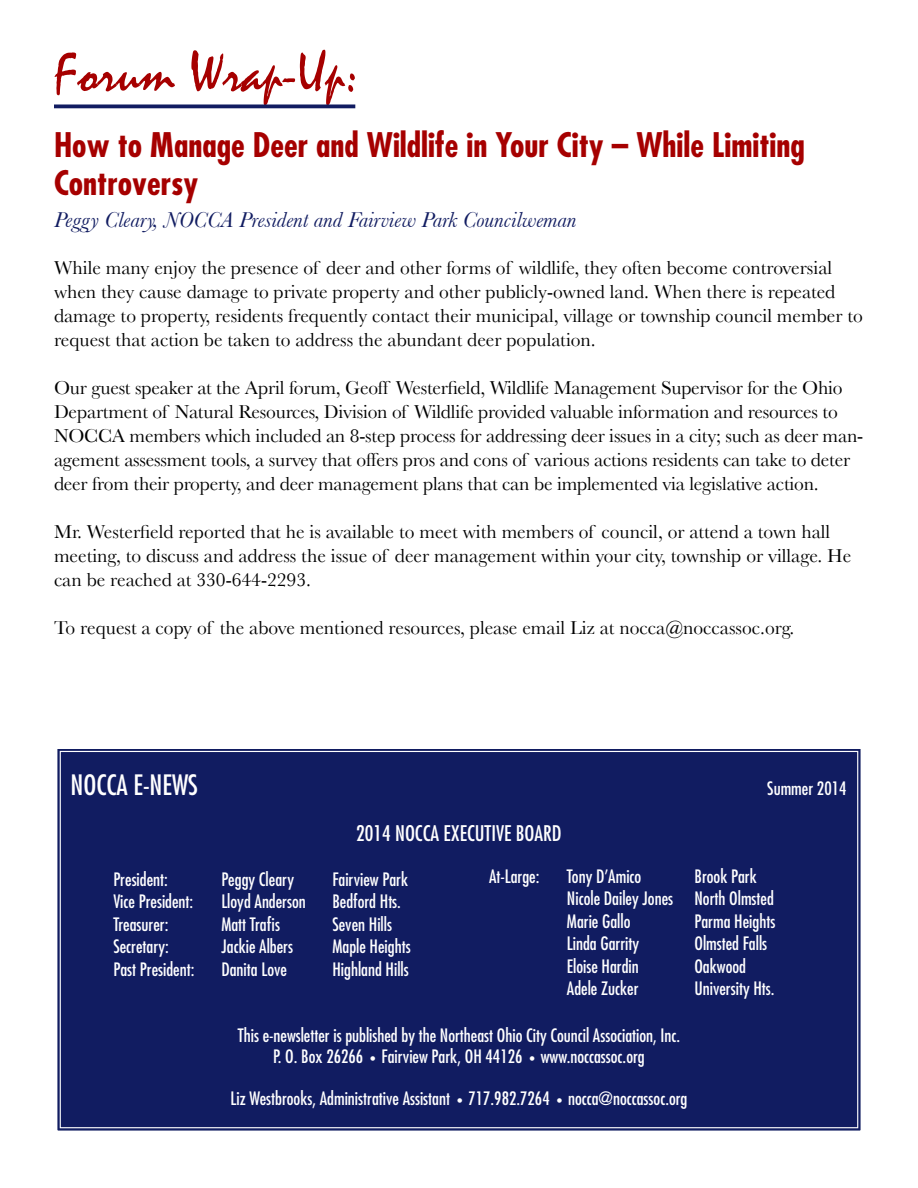
<style>
.page{position:relative;width:918px;height:1188px;background:#fff}
.page>*{position:absolute;margin:0;border:0;box-sizing:border-box;transform-origin:0 0}
.t1{font:57px "Mistral";color:#a60000}
.t2{font:700 condensed 33px/37.5px "Futura";color:#a60000}
.t3{font:condensed 27.3px "Futura";color:#fff}
.t4{font:italic 22.5px "Baskerville";color:#111c61}
.t5{font:condensed 21px "Futura";color:#fff}
.t6{font:19.5px/24px "Baskerville";color:#000}
.t7{font:condensed 18px/22.5px "Futura";color:#fff;text-align:center}
.s1{color:#111c61}
.s2{font-size:12px}
</style>
<div class="page">
<div style="left:57px;top:749px;width:804px;height:382px;background:#111c61"></div>
<svg style="left:54px;top:104px;width:301px;height:4px"></svg>
<h1 class="t1" style="left:54px;top:42px;width:305px">Forum Wrap-Up:</h1>
<h2 class="t2" style="left:54px;top:126px;width:752px">How to Manage Deer and Wildlife in Your City – While Limiting<br>Controversy</h2>
<p class="t4" style="left:54px;top:207px;width:524px">Peggy Cleary, NOCCA President and Fairview Park Councilweman</p>
<p class="t6" style="left:54px;top:255px;width:810px">While many enjoy the presence of deer and other forms of wildlife, they often become controversial when they cause damage to private property and other publicly-owned land. When there is repeated damage to property, residents frequently contact their municipal, village or township council member to request that action be taken to address the abundant deer population.</p>
<p class="t6" style="left:54px;top:375px;width:811px">Our guest speaker at the April forum, Geoff Westerfield, Wildlife Management Supervisor for the Ohio Department of Natural Resources, Division of Wildlife provided valuable information and resources to NOCCA members which included an 8-step process for addressing deer issues in a city; such as deer man&shy;agement assessment tools, a survey that offers pros and cons of various actions residents can take to deter deer from their property, and deer management plans that can be implemented via legislative action.</p>
<p class="t6" style="left:54px;top:519px;width:799px">Mr. Westerfield reported that he is available to meet with members of council, or attend a town hall meeting, to discuss and address the issue of deer management within your city, township or village. He can be reached at 330-644-2293.</p>
<p class="t6" style="left:54px;top:615px;width:742px">To request a copy of the above mentioned resources, please email Liz at nocca@noccassoc.org.</p>
<h3 class="t3" style="left:70px;top:768px;width:105px">NOCCA E-News</h3>
<p class="t7" style="left:767px;top:776px;width:91px">Summer 2014<span class="s1">m</span></p>
<p class="t5" style="left:356px;top:820px;width:179px">2014 NOCCA Executive Board</p>
<p class="t7" style="left:113px;top:867px;width:56px">President:</p>
<p class="t7" style="left:221px;top:867px;width:74px">Peggy Cleary</p>
<p class="t7" style="left:332px;top:867px;width:77px">Fairview Park</p>
<p class="t7" style="left:61px;top:890px;width:31px">V</p>
<p class="t7" style="left:120px;top:890px;width:74px">ice President:</p>
<p class="t7" style="left:221px;top:890px;width:86px">Lloyd Anderson</p>
<p class="t7" style="left:332px;top:890px;width:70px">Bedford Hts.</p>
<p class="t7" style="left:113px;top:912px;width:57px">Treasurer:</p>
<p class="t7" style="left:221px;top:912px;width:60px">Matt Trafis</p>
<p class="t7" style="left:332px;top:912px;width:61px">Seven Hills</p>
<p class="t7" style="left:113px;top:935px;width:57px">Secretary:</p>
<p class="t7" style="left:221px;top:935px;width:73px">Jackie Albers</p>
<p class="t7" style="left:332px;top:935px;width:80px">Maple Heights</p>
<p class="t7" style="left:113px;top:957px;width:82px">Past President:</p>
<p class="t7" style="left:221px;top:957px;width:67px">Danita Love</p>
<p class="t7" style="left:332px;top:957px;width:78px">Highland Hills</p>
<p class="t7" style="left:567px;top:864px;width:208px;text-align:left;text-indent:128px">Brook Park<br>Nicole Dailey Jones North Olmsted<br>Marie Gallo</p>
<p class="t7" style="left:489px;top:864px;width:52px">At-Large:</p>
<p class="t7" style="left:567px;top:864px;width:76px">Tony D’Amico</p>
<p class="t7" style="left:694px;top:909px;width:82px">Parma Heights</p>
<p class="t7" style="left:567px;top:932px;width:74px">Linda Garrity</p>
<p class="t7" style="left:694px;top:932px;width:74px">Olmsted Falls</p>
<p class="t7" style="left:567px;top:954px;width:73px">Eloise Hardin</p>
<p class="t7" style="left:694px;top:954px;width:53px">Oakwood</p>
<p class="t7" style="left:567px;top:977px;width:105px">Adele Zucker U</p>
<p class="t7" style="left:703px;top:977px;width:73px">niversity Hts.</p>
<p class="t7" style="left:238px;top:1024px;width:444px;line-height:21px">This e-newsletter is published by the Northeast Ohio City Council Association, Inc.<br>P. O. Box 26266 <span class="s2">•</span> Fairview Park, OH 44126 <span class="s2">•</span> www.noccassoc.org</p>
<p class="t7" style="left:231px;top:1086px;width:458px">Liz Westbrooks, Administrative Assistant <span class="s2">•</span> 717.982.7264 <span class="s2">•</span> nocca@noccassoc.org</p>
</div>
